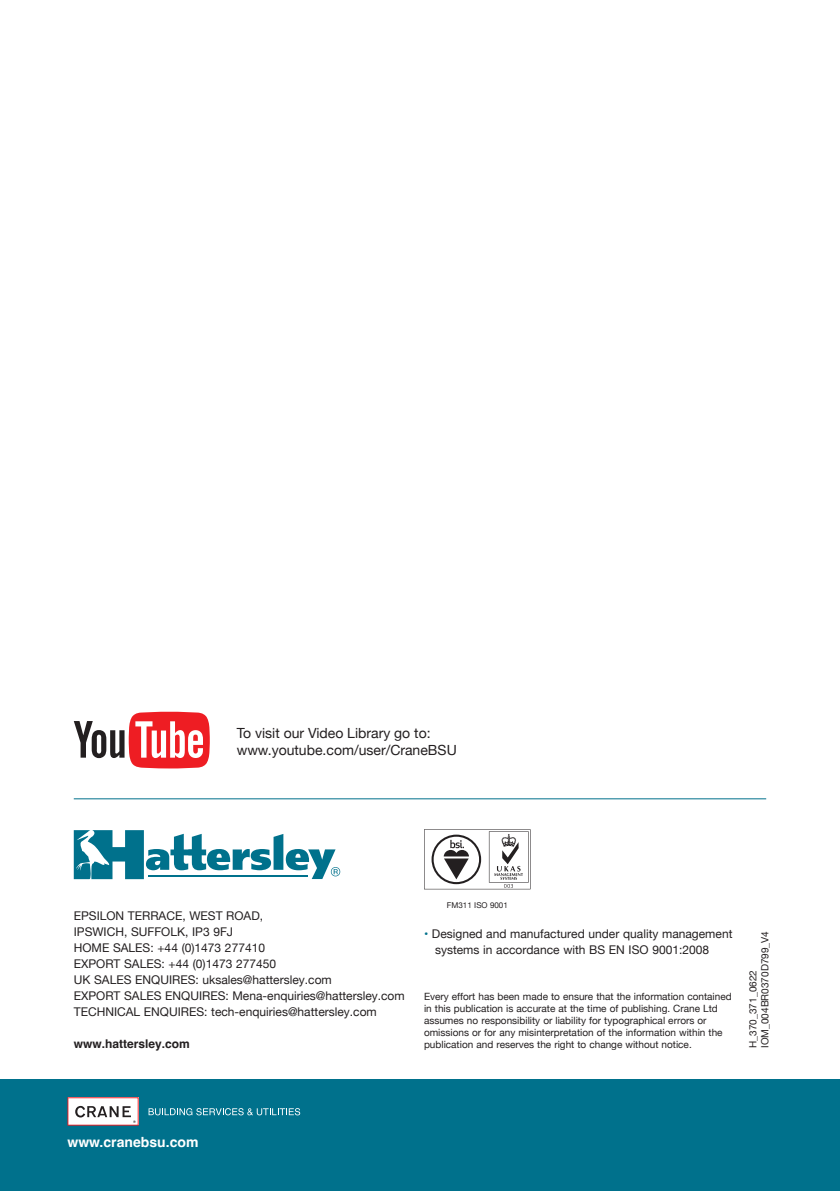
<style>
.page{position:relative;width:840px;height:1191px;background:#fff}
.page>*{position:absolute;margin:0;border:0;box-sizing:border-box;transform-origin:0 0}
.t1{font:14px/16.8px "Helvetica Neue";color:#231f20}
.t2{font:700 14px "Helvetica";color:#fff}
.t3{font:12px/16px "Helvetica Neue";color:#231f20}
.t4{font:700 12px "Helvetica";color:#231f20}
.t5{font:10px/12px "Helvetica Neue";color:#231f20}
.t6{font:8px "Helvetica Neue";color:#231f20}
.s1{color:#00718c}
</style>
<div class="page">
<svg style="left:74px;top:830px;width:266px;height:49px"></svg>
<hr style="left:74px;top:798px;width:691px;height:1px;background:#00718c">
<svg style="left:424px;top:829px;width:106px;height:60px"></svg>
<svg style="left:74px;top:711px;width:136px;height:57px"></svg>
<div style="left:0;top:1079px;width:839px;height:112px;background:#00718c"></div>
<svg style="left:67px;top:1097px;width:71px;height:28px;background:#dfd2d3"></svg>
<svg style="left:148px;top:1108px;width:152px;height:7px"></svg>
<p class="t1" style="left:236px;top:726px;width:221px">To visit our Video Library go to: www.youtube.com/user/CraneBSU</p>
<p class="t3" style="left:74px;top:908px;width:191px">EPSILON TERRACE, WEST ROAD,<br>IPSWICH, SUFFOLK, IP3 9FJ</p>
<p class="t3" style="left:74px;top:940px;width:193px">HOME SALES: +44 (0)1473 277410</p>
<p class="t3" style="left:74px;top:956px;width:204px">EXPORT SALES: +44 (0)1473 277450</p>
<p class="t3" style="left:74px;top:972px;width:259px">UK SALES ENQUIRES: uksales@hattersley.com</p>
<p class="t3" style="left:74px;top:988px;width:332px">EXPORT SALES ENQUIRES: Mena-enquiries@hattersley.com</p>
<p class="t3" style="left:74px;top:1004px;width:304px">TECHNICAL ENQUIRES: tech-enquiries@hattersley.com</p>
<p class="t4" style="left:74px;top:1036px;width:118px">www.hattersley.com</p>
<p class="t6" style="left:446px;top:899px;width:62px">FM311 ISO 9001</p>
<p class="t3" style="left:424px;top:926px;width:310px"><span class="s1">•</span> Designed and manufactured under quality management</p>
<p class="t3" style="left:435px;top:942px;width:275px">systems in accordance with BS EN ISO 9001:2008</p>
<p class="t5" style="left:424px;top:991px;width:309px">Every effort has been made to ensure that the information contained in this publication is accurate at the time of publishing. Crane Ltd assumes no responsibility or liability for typographical errors or omissions or for any misinterpretation of the information within the publication and reserves the right to change without notice.</p>
<p class="t5" style="left:759px;top:1048px;width:118px;rotate:-90deg">IOM_004BR0370D799_V4</p>
<p class="t5" style="left:747px;top:1048px;width:79px;rotate:-90deg">H_370_371_0622</p>
<p class="t2" style="left:67px;top:1133px;width:132px">www.cranebsu.com</p>
</div>
